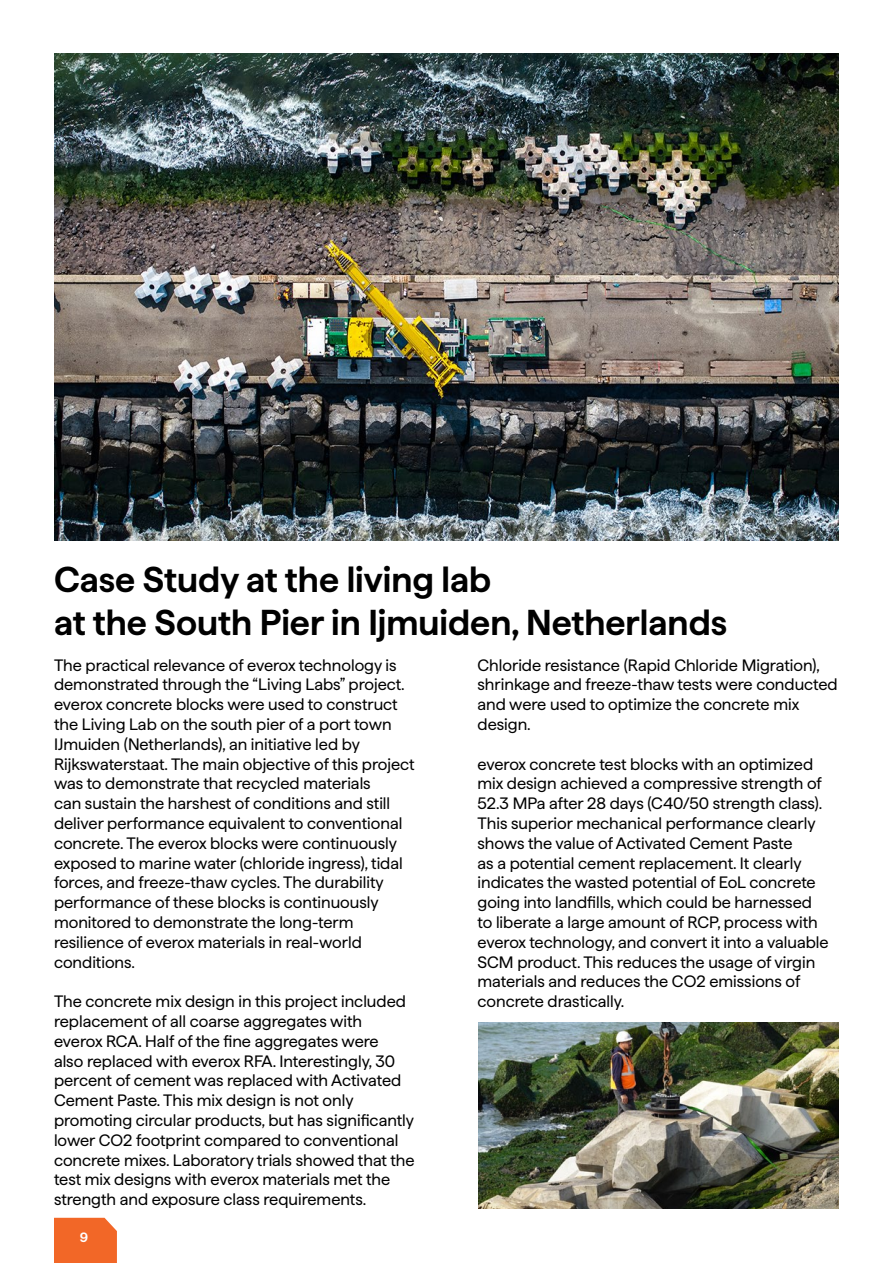
<style>
.page{position:relative;width:893px;height:1263px;background:#fff}
.page>*{position:absolute;margin:0;border:0;box-sizing:border-box;transform-origin:0 0}
.t1{font:600 36px "Haffer";color:#000}
.t2{font:16.5px/19.8px "Haffer";color:#000}
.t3{font:600 13.5px "Haffer";color:#fff}
</style>
<div class="page">
<img style="left:54px;top:54px;width:785px;height:487px">
<img style="left:478px;top:1023px;width:361px;height:186px">
<div style="left:54px;top:1218px;width:63px;height:45px;background:#f26727"></div>
<p class="t1" style="left:54px;top:552px;width:439px">Case Study at the living lab</p>
<p class="t1" style="left:54px;top:595px;width:675px">at the South Pier in Ijmuiden, Netherlands</p>
<p class="t2" style="left:54px;top:653px;width:362px">The practical relevance of everox technology is demonstrated through the “Living Labs” project. everox concrete blocks were used to construct the Living Lab on the south pier of a port town IJmuiden (Netherlands), an initiative led by Rijkswaterstaat. The main objective of this project was to demonstrate that recycled materials<br>can sustain the harshest of conditions and still deliver performance equivalent to conventional concrete. The everox blocks were continuously exposed to marine water (chloride ingress), tidal forces, and freeze-thaw cycles. The durability performance of these blocks is continuously monitored to demonstrate the long-term resilience of everox materials in real-world conditions.</p>
<p class="t2" style="left:54px;top:990px;width:362px">The concrete mix design in this project included replacement of all coarse aggregates with everox RCA. Half of the fine aggregates were<br>also replaced with everox RFA. Interestingly, 30 percent of cement was replaced with Activated Cement Paste. This mix design is not only promoting circular products, but has significantly lower CO2 footprint compared to conventional concrete mixes. Laboratory trials showed that the test mix designs with everox materials met the strength and exposure class requirements.</p>
<p class="t2" style="left:477px;top:653px;width:362px">Chloride resistance (Rapid Chloride Migration), shrinkage and freeze-thaw tests were conducted and were used to optimize the concrete mix design.</p>
<p class="t2" style="left:477px;top:752px;width:353px">everox concrete test blocks with an optimized mix design achieved a compressive strength of 52.3 MPa after 28 days (C40/50 strength class).<br>This superior mechanical performance clearly shows the value of Activated Cement Paste<br>as a potential cement replacement. It clearly indicates the wasted potential of EoL concrete going into landfills, which could be harnessed to liberate a large amount of RCP, process with everox technology, and convert it into a valuable SCM product. This reduces the usage of virgin materials and reduces the CO2 emissions of concrete drastically.</p>
<p class="t3" style="left:80px;top:1227px;width:10px">9</p>
</div>
